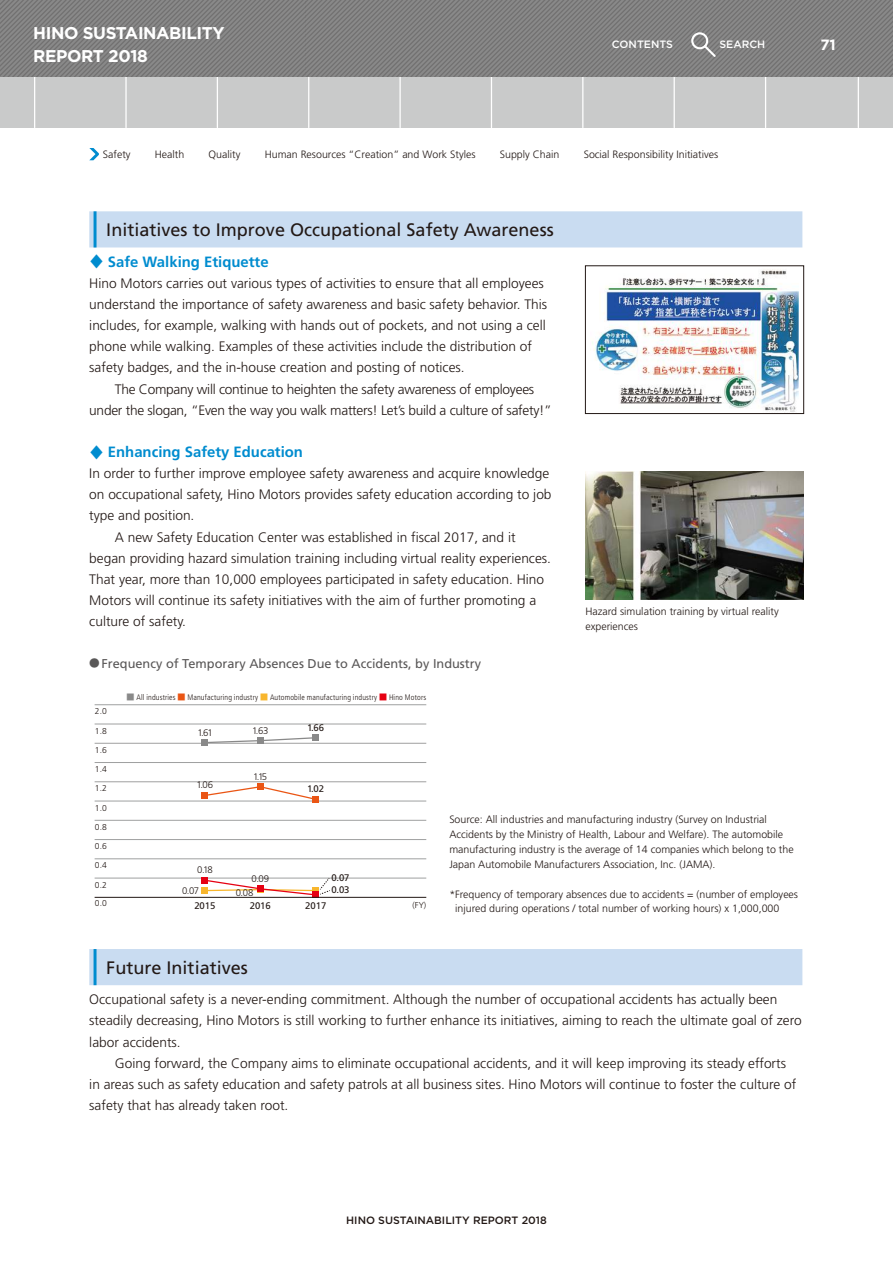
<style>
.page{position:relative;width:893px;height:1263px;background:#fff}
.page>*{position:absolute;margin:0;border:0;box-sizing:border-box;transform-origin:0 0}
.t1{font:18px "Frutiger";color:#221815}
.t2{font:700 16.95px/23.4px "Gotham";letter-spacing:-.025em;color:#fff}
.t3{font:700 14.85px "Frutiger";color:#008ccf}
.t4{font:700 14.85px "Gotham";color:#fff}
.t5{font:300 13.65px/21.1px "Frutiger";color:#221815}
.t6{font:300 13.65px/21.1px "Frutiger";letter-spacing:-.02em;color:#221815;text-align:center}
.t7{font:12.75px "Frutiger";color:#595757}
.t8{font:300 10.65px/14.9px "Frutiger";color:#221815}
.t9{font:500 10.65px "Gotham";color:#221815}
.t10{font:500 10.65px "Gotham";color:#fff}
.t11{font:300 9.6px "Frutiger";letter-spacing:-.04em;color:#221815}
.t12{font:9.6px "Frutiger";color:#221815}
.t13{font:300 8.55px "Frutiger";color:#221815}
.t14{font:300 condensed 7.95px "Frutiger";letter-spacing:.02em;color:#221815}
.s1{font-family:"UD Shin Go NT Pro";font-weight:400}
.s2{font-family:"UD Shin Go NT Pro";font-weight:500}
.s3{font-family:"UD Shin Go NT Pro";font-size:10.65px}
.s4{font-family:"UD Shin Go NT Pro";font-stretch:normal;color:#898989}
.s5{font-family:"UD Shin Go NT Pro";font-stretch:normal;color:#ea5514}
.s6{font-family:"UD Shin Go NT Pro";font-stretch:normal;color:#f8b62d}
.s7{font-family:"UD Shin Go NT Pro";font-stretch:normal;color:#e60012}
</style>
<div class="page">
<hr style="left:95px;top:878px;width:331px;height:1px;background:#9fa0a0">
<hr style="left:95px;top:858px;width:331px;height:1px;background:#9fa0a0">
<hr style="left:95px;top:839px;width:331px;height:1px;background:#9fa0a0">
<hr style="left:95px;top:820px;width:331px;height:1px;background:#9fa0a0">
<hr style="left:95px;top:801px;width:331px;height:1px;background:#9fa0a0">
<hr style="left:95px;top:781px;width:331px;height:1px;background:#9fa0a0">
<hr style="left:95px;top:762px;width:331px;height:1px;background:#9fa0a0">
<hr style="left:95px;top:743px;width:331px;height:1px;background:#9fa0a0">
<hr style="left:95px;top:704px;width:331px;height:1px;background:#9fa0a0">
<hr style="left:95px;top:724px;width:331px;height:1px;background:#9fa0a0">
<div style="left:202px;top:739px;width:6px;height:7px;background:#898989"></div>
<div style="left:312px;top:734px;width:7px;height:7px;background:#898989"></div>
<div style="left:202px;top:792px;width:6px;height:7px;background:#ea5514"></div>
<div style="left:257px;top:783px;width:6px;height:7px;background:#ea5514"></div>
<div style="left:312px;top:796px;width:7px;height:6px;background:#ea5514"></div>
<div style="left:312px;top:891px;width:7px;height:7px;background:#c60312"></div>
<svg style="left:208px;top:737px;width:109px;height:7px"></svg>
<svg style="left:204px;top:785px;width:108px;height:16px"></svg>
<svg style="left:202px;top:877px;width:128px;height:19px"></svg>
<hr style="left:95px;top:897px;width:331px;height:1px;background:#221815">
<div style="left:89px;top:211px;width:713px;height:36px;background:#c9dcf1"></div>
<hr style="left:94px;top:211px;width:3px;height:36px;background:#008ccf">
<img style="left:592px;top:269px;width:207px;height:143px">
<div style="left:585px;top:266px;width:219px;height:148px;border:1px solid #221815"></div>
<img style="left:585px;top:472px;width:219px;height:127px">
<div style="left:89px;top:949px;width:713px;height:36px;background:#c9dcf1"></div>
<hr style="left:94px;top:949px;width:3px;height:36px;background:#008ccf">
<div style="left:0;top:0;width:893px;height:128px;background:#c9caca"></div>
<hr style="left:34px;top:65px;width:1px;height:63px;background:#fff">
<hr style="left:765px;top:65px;width:1px;height:63px;background:#fff">
<hr style="left:858px;top:65px;width:1px;height:63px;background:#fff">
<hr style="left:674px;top:65px;width:1px;height:63px;background:#fff">
<hr style="left:582px;top:65px;width:1px;height:63px;background:#fff">
<hr style="left:491px;top:65px;width:1px;height:63px;background:#fff">
<hr style="left:399px;top:65px;width:2px;height:63px;background:#fff">
<hr style="left:308px;top:65px;width:1px;height:63px;background:#fff">
<hr style="left:217px;top:65px;width:1px;height:63px;background:#fff">
<hr style="left:125px;top:65px;width:2px;height:63px;background:#fff">
<svg style="left:0;top:0;width:893px;height:76px;background:#7f7f7f"></svg>
<svg style="left:89px;top:148px;width:10px;height:12px"></svg>
<p class="t2" style="left:33px;top:21px;width:193px">HINO SUSTAINABILITY<br>REPORT 2018</p>
<p class="t10" style="left:612px;top:39px;width:63px">CONTENTS</p>
<p class="t10" style="left:719px;top:39px;width:47px">SEARCH</p>
<p class="t4" style="left:820px;top:36px;width:17px">71</p>
<p class="t8" style="left:103px;top:147px;width:617px">Safety<span class="s1">　　</span> Health<span class="s1">　　</span> Quality<span class="s1">　　</span> Human Resources “Creation” and Work Styles<span class="s1">　　</span> Supply Chain<span class="s1">　　</span> Social Responsibility Initiatives</p>
<h1 class="t1" style="left:106px;top:220px;width:449px">Initiatives to Improve Occupational Safety Awareness</h1>
<p class="t3" style="left:89px;top:253px;width:181px"><span class="s2">♦</span>♦ Safe Walking Etiquette</p>
<p class="t5" style="left:89px;top:273px;width:459px">Hino Motors carries out various types of activities to ensure that all employees understand the importance of safety awareness and basic safety behavior. This includes, for example, walking with hands out of pockets, and not using a cell phone while walking. Examples of these activities include the distribution of safety badges, and the in-house creation and posting of notices.</p>
<p class="t6" style="left:89px;top:378px;width:464px">The Company will continue to heighten the safety awareness of employees<br>under the slogan, “Even the way you walk matters! Let’s build a culture of safety!”</p>
<p class="t3" style="left:89px;top:443px;width:215px"><span class="s2">♦</span>♦ Enhancing Safety Education</p>
<p class="t5" style="left:89px;top:463px;width:461px">In order to further improve employee safety awareness and acquire knowledge</p>
<p class="t5" style="left:89px;top:484px;width:464px">on occupational safety, Hino Motors provides safety education according to job</p>
<p class="t5" style="left:89px;top:505px;width:107px">type and position.</p>
<p class="t5" style="left:115px;top:526px;width:402px">A new Safety Education Center was established in fiscal 2017, and it</p>
<p class="t5" style="left:89px;top:548px;width:463px">began providing hazard simulation training including virtual reality experiences.</p>
<p class="t5" style="left:89px;top:569px;width:456px">That year, more than 10,000 employees participated in safety education. Hino</p>
<p class="t5" style="left:89px;top:590px;width:448px">Motors will continue its safety initiatives with the aim of further promoting a</p>
<p class="t5" style="left:89px;top:611px;width:98px">culture of safety.</p>
<p class="t8" style="left:585px;top:604px;width:195px">Hazard simulation training by virtual reality experiences</p>
<p class="t7" style="left:89px;top:656px;width:393px"><span class="s3">●</span>Frequency of Temporary Absences Due to Accidents, by Industry</p>
<p class="t13" style="left:95px;top:707px;width:13px">2.0</p>
<p class="t13" style="left:95px;top:726px;width:13px">1.8</p>
<p class="t13" style="left:95px;top:745px;width:13px">1.6</p>
<p class="t13" style="left:95px;top:764px;width:13px">1.4</p>
<p class="t13" style="left:95px;top:784px;width:13px">1.2</p>
<p class="t13" style="left:95px;top:803px;width:13px">1.0</p>
<p class="t13" style="left:95px;top:822px;width:13px">0.8</p>
<p class="t13" style="left:95px;top:841px;width:13px">0.6</p>
<p class="t13" style="left:95px;top:861px;width:13px">0.4</p>
<p class="t13" style="left:95px;top:880px;width:13px">0.2</p>
<p class="t14" style="left:127px;top:692px;width:301px"><span class="s4">■</span> All industries <span class="s5">■</span> Manufacturing industry <span class="s6">■</span> Automobile manufacturing industry <span class="s7">■</span> Hino Motors</p>
<p class="t11" style="left:197px;top:727px;width:17px">1.61</p>
<p class="t12" style="left:307px;top:722px;width:18px">1.66</p>
<p class="t11" style="left:252px;top:725px;width:18px">1.63</p>
<p class="t11" style="left:197px;top:780px;width:18px">1.06</p>
<p class="t11" style="left:197px;top:864px;width:17px">0.18</p>
<p class="t11" style="left:253px;top:771px;width:16px">1.15</p>
<p class="t12" style="left:307px;top:783px;width:18px">1.02</p>
<p class="t11" style="left:252px;top:873px;width:19px">0.09</p>
<p class="t12" style="left:332px;top:872px;width:19px">0.07</p>
<p class="t11" style="left:182px;top:885px;width:19px">0.07</p>
<p class="t11" style="left:236px;top:887px;width:19px">0.08</p>
<p class="t12" style="left:332px;top:884px;width:19px">0.03</p>
<p class="t13" style="left:95px;top:898px;width:13px">0.0</p>
<p class="t13" style="left:413px;top:900px;width:15px">(FY)</p>
<p class="t12" style="left:194px;top:900px;width:23px">2015</p>
<p class="t12" style="left:250px;top:900px;width:23px">2016</p>
<p class="t12" style="left:305px;top:900px;width:23px">2017</p>
<p class="t8" style="left:449px;top:812px;width:346px">Source: All industries and manufacturing industry (Survey on Industrial Accidents by the Ministry of Health, Labour and Welfare). The automobile manufacturing industry is the average of 14 companies which belong to the Japan Automobile Manufacturers Association, Inc. (JAMA).</p>
<p class="t8" style="left:455px;top:887px;width:344px;text-indent:-6px">*Frequency of temporary absences due to accidents = (number of employees injured during operations / total number of working hours) x 1,000,000</p>
<h1 class="t1" style="left:106px;top:957px;width:143px">Future Initiatives</h1>
<p class="t5" style="left:89px;top:989px;width:714px">Occupational safety is a never-ending commitment. Although the number of occupational accidents has actually been steadily decreasing, Hino Motors is still working to further enhance its initiatives, aiming to reach the ultimate goal of zero labor accidents.</p>
<p class="t5" style="left:89px;top:1053px;width:709px;text-indent:26px">Going forward, the Company aims to eliminate occupational accidents, and it will keep improving its steady efforts in areas such as safety education and safety patrols at all business sites. Hino Motors will continue to foster the culture of safety that has already taken root.</p>
<p class="t9" style="left:346px;top:1214px;width:202px">HINO SUSTAINABILITY REPORT 2018</p>
</div>
